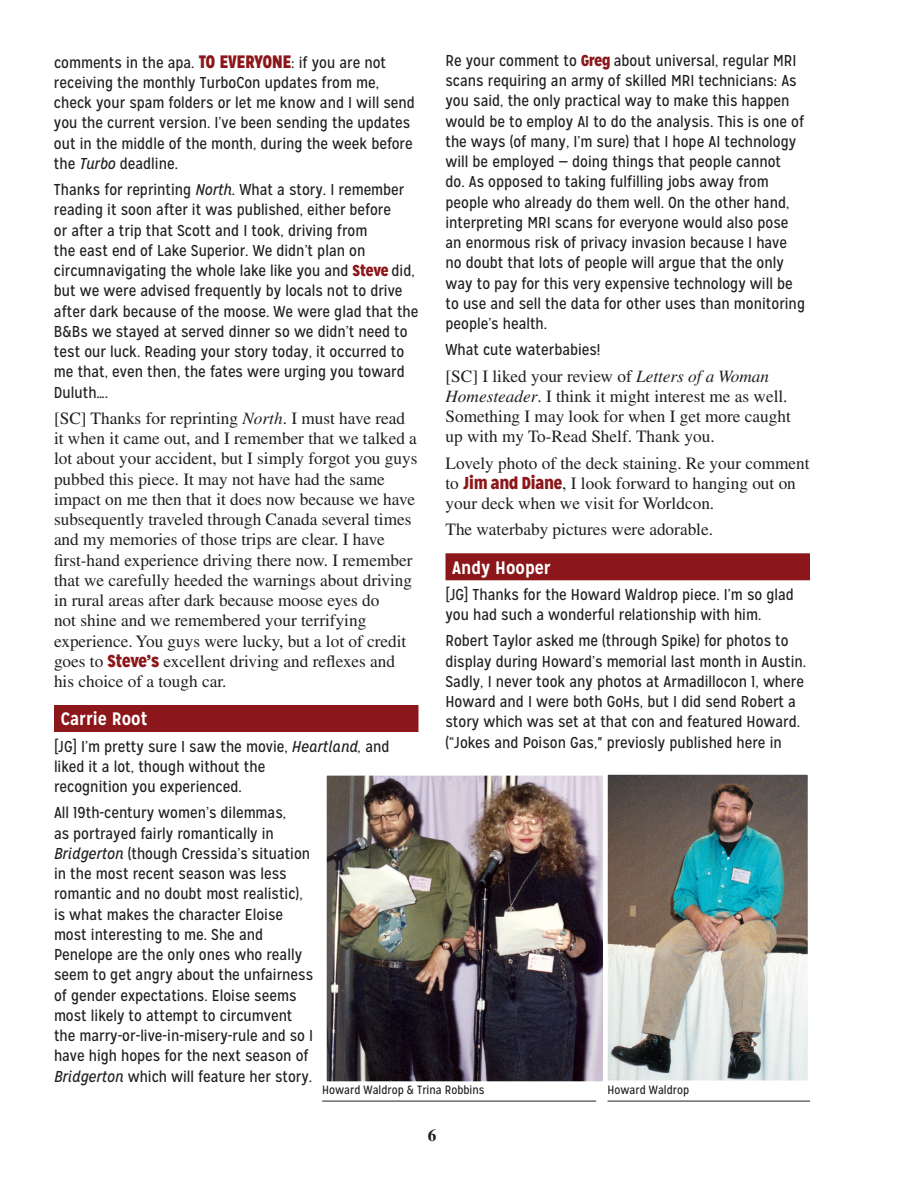
<style>
.page{position:relative;width:918px;height:1188px;background:#fff}
.page>*{position:absolute;margin:0;border:0;box-sizing:border-box;transform-origin:0 0}
.t1{font:700 18px "Mission Gothic";color:#fff}
.t2{font:17.25px/20.2px "Times LT Std";color:#231f20}
.t3{font:700 17.25px "Times LT Std";color:#231f20}
.t4{font:15.75px/20.2px "Mission Gothic";color:#231f20}
.t5{font:12px "Mission Gothic";color:#231f20}
.s1{font-weight:900;color:#8c171a}
.s2{font-style:italic}
.s3{font-family:"Mission Gothic";font-weight:900;color:#8c171a}
.s4{font-weight:900;font-size:18px;color:#8c171a}
</style>
<div class="page">
<div style="left:54px;top:705px;width:364px;height:27px;background:#8c171a"></div>
<div style="left:446px;top:553px;width:364px;height:27px;background:#8c171a"></div>
<img style="left:327px;top:775px;width:480px;height:306px">
<div style="left:603px;top:770px;width:209px;height:315px;border:4px solid #fff"></div>
<div style="left:322px;top:771px;width:286px;height:315px;border:4px solid #fff"></div>
<hr style="left:322px;top:1101px;width:274px;height:1px;background:#231f20">
<hr style="left:608px;top:1101px;width:202px;height:1px;background:#231f20">
<p class="t4" style="left:446px;top:50px;width:361px">Re your comment to <span class="s1">Greg</span> about universal, regular MRI scans requiring an army of skilled MRI technicians: As you said, the only practical way to make this happen would be to employ AI to do the analysis. This is one of the ways (of many, I’m sure) that I hope AI technology will be employed — doing things that people cannot<br>do. As opposed to taking fulfilling jobs away from people who already do them well. On the other hand, interpreting MRI scans for everyone would also pose an enormous risk of privacy invasion because I have no doubt that lots of people will argue that the only way to pay for this very expensive technology will be to use and sell the data for other uses than monitoring people’s health.</p>
<p class="t4" style="left:446px;top:340px;width:156px">What cute waterbabies!</p>
<p class="t2" style="left:446px;top:366px;width:347px">[SC] I liked your review of <span class="s2">Letters of a Woman Homesteader</span>. I think it might interest me as well.<br>Something I may look for when I get more caught up with my To-Read Shelf. Thank you.</p>
<p class="t2" style="left:446px;top:453px;width:366px">Lovely photo of the deck staining. Re your comment to <span class="s3">Jim and Diane</span>, I look forward to hanging out on your deck when we visit for Worldcon.</p>
<p class="t2" style="left:446px;top:519px;width:269px">The waterbaby pictures were adorable.</p>
<p class="t1" style="left:452px;top:556px;width:100px">Andy Hooper</p>
<p class="t4" style="left:446px;top:584px;width:350px">[JG] Thanks for the Howard Waldrop piece. I’m so glad you had such a wonderful relationship with him.</p>
<p class="t4" style="left:446px;top:631px;width:362px">Robert Taylor asked me (through Spike) for photos to display during Howard’s memorial last month in Austin.<br>Sadly, I never took any photos at Armadillocon 1, where Howard and I were both GoHs, but I did send Robert a story which was set at that con and featured Howard. (“Jokes and Poison Gas," previosly published here in</p>
<p class="t4" style="left:54px;top:52px;width:362px">comments in the apa. <span class="s4">TO EVERYONE</span>: if you are not receiving the monthly TurboCon updates from me, check your spam folders or let me know and I will send you the current version. I’ve been sending the updates out in the middle of the month, during the week before the <span class="s2">Turbo</span> deadline.</p>
<p class="t4" style="left:54px;top:180px;width:366px">Thanks for reprinting <span class="s2">North.</span> What a story. I remember reading it soon after it was published, either before<br>or after a trip that Scott and I took, driving from<br>the east end of Lake Superior. We didn’t plan on circumnavigating the whole lake like you and <span class="s1">Steve</span> did, but we were advised frequently by locals not to drive after dark because of the moose. We were glad that the B&amp;Bs we stayed at served dinner so we didn’t need to test our luck. Reading your story today, it occurred to me that, even then, the fates were urging you toward Duluth….</p>
<p class="t2" style="left:54px;top:408px;width:365px">[SC] Thanks for reprinting <span class="s2">North</span>. I must have read it when it came out, and I remember that we talked a lot about your accident, but I simply forgot you guys pubbed this piece. It may not have had the same impact on me then that it does now because we have subsequently traveled through Canada several times and my memories of those trips are clear. I have first-hand experience driving there now. I remember that we carefully heeded the warnings about driving in rural areas after dark because moose eyes do<br>not shine and we remembered your terrifying experience. You guys were lucky, but a lot of credit goes to <span class="s3">Steve’s</span> excellent driving and reflexes and his choice of a tough car.</p>
<p class="t1" style="left:61px;top:708px;width:88px">Carrie Root</p>
<p class="t4" style="left:54px;top:736px;width:337px">[JG] I’m pretty sure I saw the movie, <span class="s2">Heartland,</span> and liked it a lot, though without the<br>recognition you experienced.</p>
<p class="t4" style="left:54px;top:803px;width:261px">All 19th-century women’s dilemmas,<br>as portrayed fairly romantically in <span class="s2">Bridgerton</span> (though Cressida’s situation in the most recent season was less romantic and no doubt most realistic), is what makes the character Eloise most interesting to me. She and Penelope are the only ones who really seem to get angry about the unfairness of gender expectations. Eloise seems most likely to attempt to circumvent the marry-or-live-in-misery-rule and so I have high hopes for the next season of <span class="s2">Bridgerton</span> which will feature her story.</p>
<p class="t5" style="left:322px;top:1083px;width:164px">Howard Waldrop &amp; Trina Robbins</p>
<p class="t5" style="left:608px;top:1083px;width:83px">Howard Waldrop</p>
<p class="t3" style="left:428px;top:1125px;width:10px">6</p>
</div>
